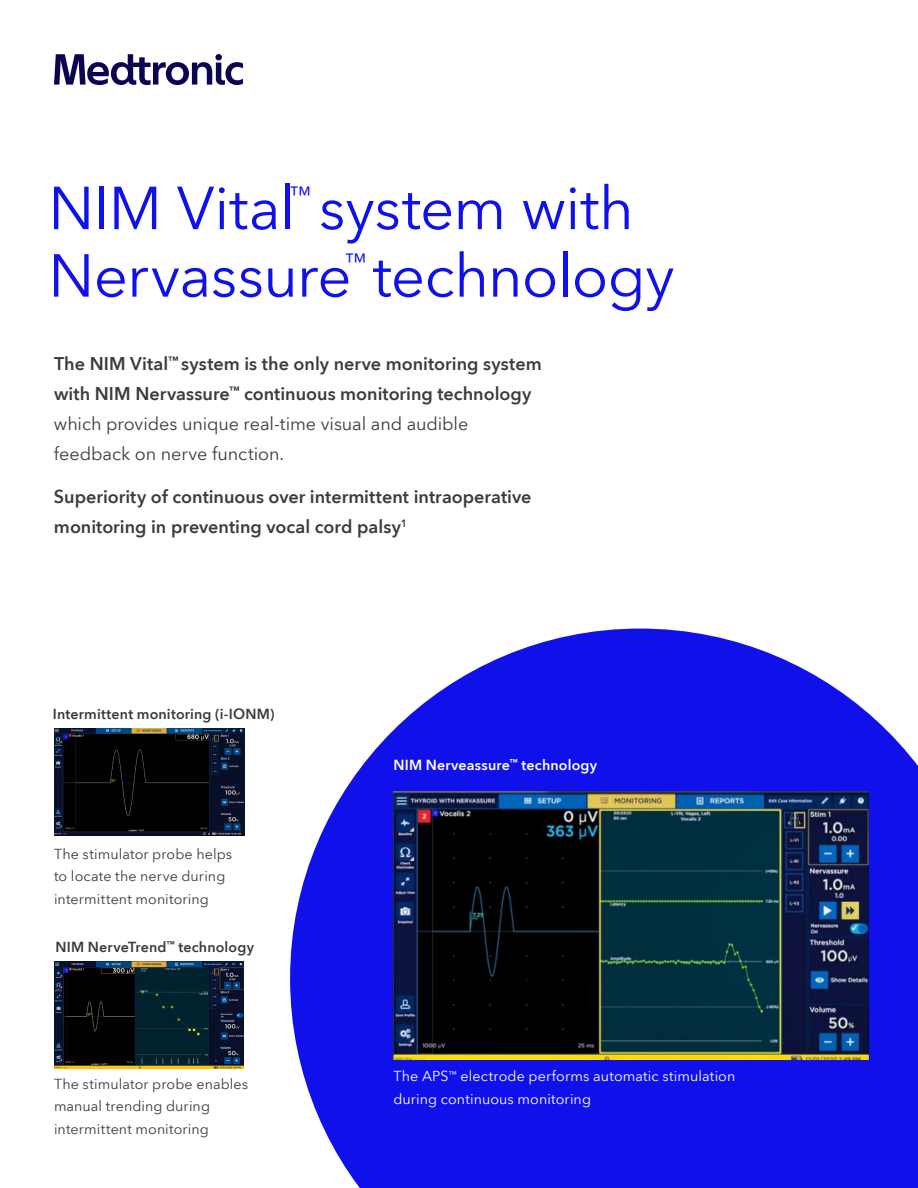
<style>
.page{position:relative;width:918px;height:1188px;background:#fff}
.page>*{position:absolute;margin:0;border:0;box-sizing:border-box;transform-origin:0 0}
.t1{font:60px "Avenir Next World";letter-spacing:-.01em;color:#1010eb}
.t2{font:21.9px "Avenir Next World";color:#1010eb}
.t3{font:600 18px/30px "Avenir Next World";color:#3c3c3c}
.t4{font:14.25px/22.5px "Avenir Next World";letter-spacing:.005em;color:#3c3c3c}
.t5{font:14.25px/22.5px "Avenir Next World";letter-spacing:.005em;color:#fff}
.t6{font:600 14.25px "Avenir Next World";letter-spacing:.01em;color:#3c3c3c}
.t7{font:600 14.25px "Avenir Next World";letter-spacing:.01em;color:#fff}
.s1{font-weight:400}
</style>
<div class="page">
<svg style="left:54px;top:54px;width:189px;height:31px"></svg>
<svg style="left:290px;top:629px;width:628px;height:559px;fill:#1010eb"></svg>
<img style="left:54px;top:728px;width:190px;height:107px">
<img style="left:393px;top:791px;width:476px;height:268px">
<img style="left:54px;top:962px;width:190px;height:106px">
<h1 class="t1" style="left:48px;top:160px;width:587px">NIM Vital system with</h1>
<p class="t2" style="left:289px;top:176px;width:23px">™</p>
<h1 class="t1" style="left:48px;top:227px;width:628px">Nervassure technology</h1>
<p class="t2" style="left:344px;top:244px;width:23px">™</p>
<p class="t3" style="left:54px;top:349px;width:489px">The NIM Vital<sup>™</sup> system is the only nerve monitoring system with NIM Nervassure<sup>™</sup> continuous monitoring technology <span class="s1">which provides unique real-time visual and audible feedback on nerve function.</span></p>
<p class="t3" style="left:54px;top:482px;width:479px">Superiority of continuous over intermittent intraoperative monitoring in preventing vocal cord palsy<sup>1</sup></p>
<p class="t6" style="left:53px;top:705px;width:223px">Intermittent monitoring (i-IONM)</p>
<p class="t4" style="left:54px;top:843px;width:180px">The stimulator probe helps to locate the nerve during intermittent monitoring</p>
<p class="t6" style="left:56px;top:939px;width:200px">NIM NerveTrend<sup>™</sup> technology</p>
<p class="t7" style="left:393px;top:757px;width:205px">NIM Nerveassure<sup>™</sup> technology</p>
<p class="t4" style="left:54px;top:1073px;width:196px">The stimulator probe enables manual trending during intermittent monitoring</p>
<p class="t5" style="left:393px;top:1065px;width:343px">The APS<sup>™</sup> electrode performs automatic stimulation during continuous monitoring</p>
</div>
